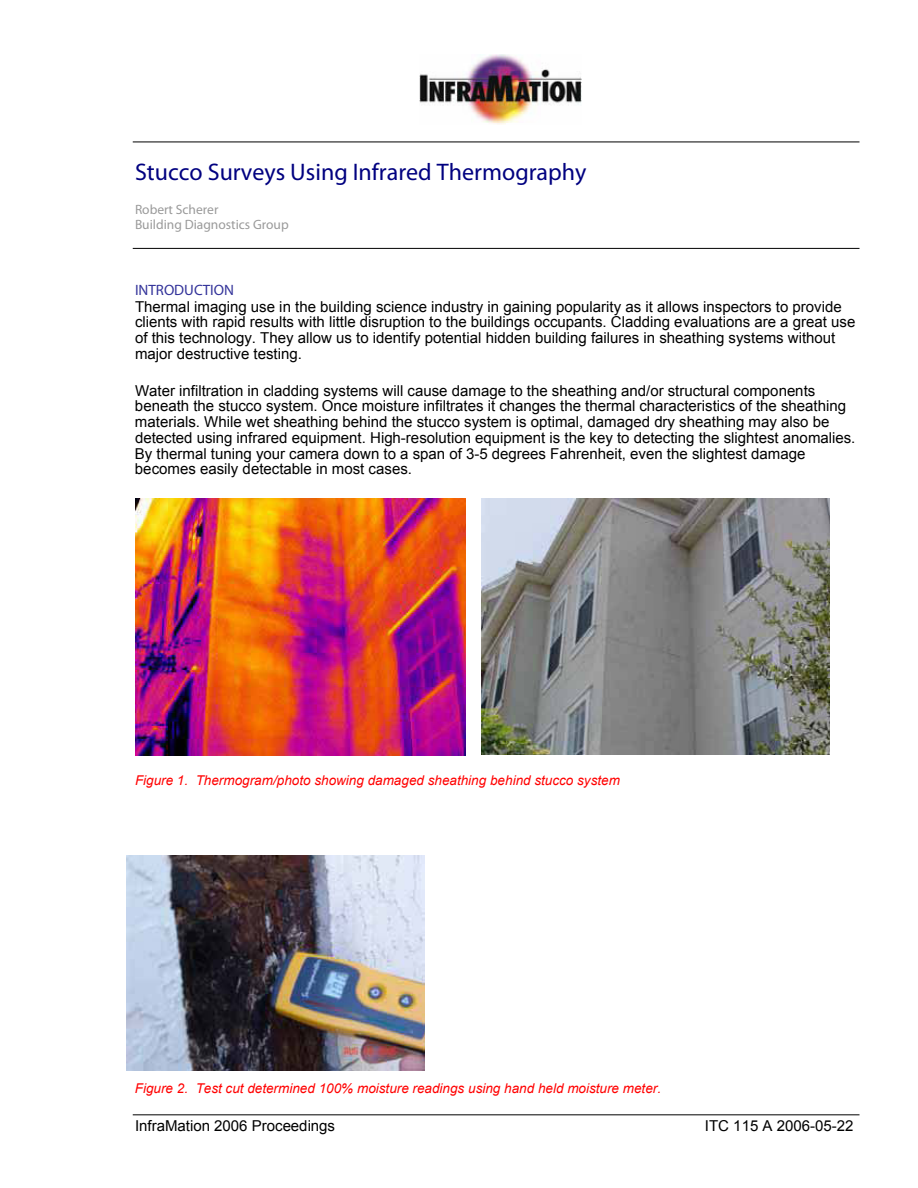
<style>
.page{position:relative;width:918px;height:1188px;background:#fff}
.page>*{position:absolute;margin:0;border:0;box-sizing:border-box;transform-origin:0 0}
.t1{font:24px "Myriad Headline";color:#000080}
.t2{font:15px/15.8px "Arial";color:#000}
.t3{font:15px "Myriad Headline";color:#33339a}
.t4{font:italic 13.5px "Arial";color:#f00}
.t5{font:italic condensed 13.5px/14.5px "Myriad";color:#9a9a9a}
</style>
<div class="page">
<hr style="left:133px;top:142px;width:727px;height:1px;background:#000">
<hr style="left:133px;top:1114px;width:727px;height:1px;background:#000">
<img style="left:419px;top:54px;width:162px;height:70px">
<img style="left:127px;top:856px;width:298px;height:214px">
<hr style="left:133px;top:248px;width:727px;height:1px;background:#000">
<img style="left:135px;top:499px;width:330px;height:256px">
<img style="left:481px;top:499px;width:349px;height:255px">
<h1 class="t1" style="left:135px;top:157px;width:453px">Stucco Surveys Using Infrared Thermography</h1>
<p class="t5" style="left:135px;top:202px;width:155px">Robert Scherer<br>Building Diagnostics Group</p>
<p class="t3" style="left:135px;top:281px;width:100px">INTRODUCTION</p>
<p class="t2" style="left:135px;top:299px;width:722px">Thermal imaging use in the building science industry in gaining popularity as it allows inspectors to provide clients with rapid results with little disruption to the buildings occupants. Cladding evaluations are a great use of this technology. They allow us to identify potential hidden building failures in sheathing systems without major destructive testing.</p>
<p class="t2" style="left:135px;top:383px;width:722px">Water infiltration in cladding systems will cause damage to the sheathing and/or structural components beneath the stucco system. Once moisture infiltrates it changes the thermal characteristics of the sheathing materials. While wet sheathing behind the stucco system is optimal, damaged dry sheathing may also be detected using infrared equipment. High-resolution equipment is the key to detecting the slightest anomalies.<br>By thermal tuning your camera down to a span of 3-5 degrees Fahrenheit, even the slightest damage becomes easily detectable in most cases.</p>
<p class="t4" style="left:135px;top:771px;width:486px">Figure 1. Thermogram/photo showing damaged sheathing behind stucco system</p>
<p class="t4" style="left:135px;top:1080px;width:528px">Figure 2. Test cut determined 100% moisture readings using hand held moisture meter.</p>
<p class="t2" style="left:135px;top:1118px;width:202px">InfraMation 2006 Proceedings</p>
<p class="t2" style="left:705px;top:1118px;width:150px">ITC 115 A 2006-05-22</p>
</div>
